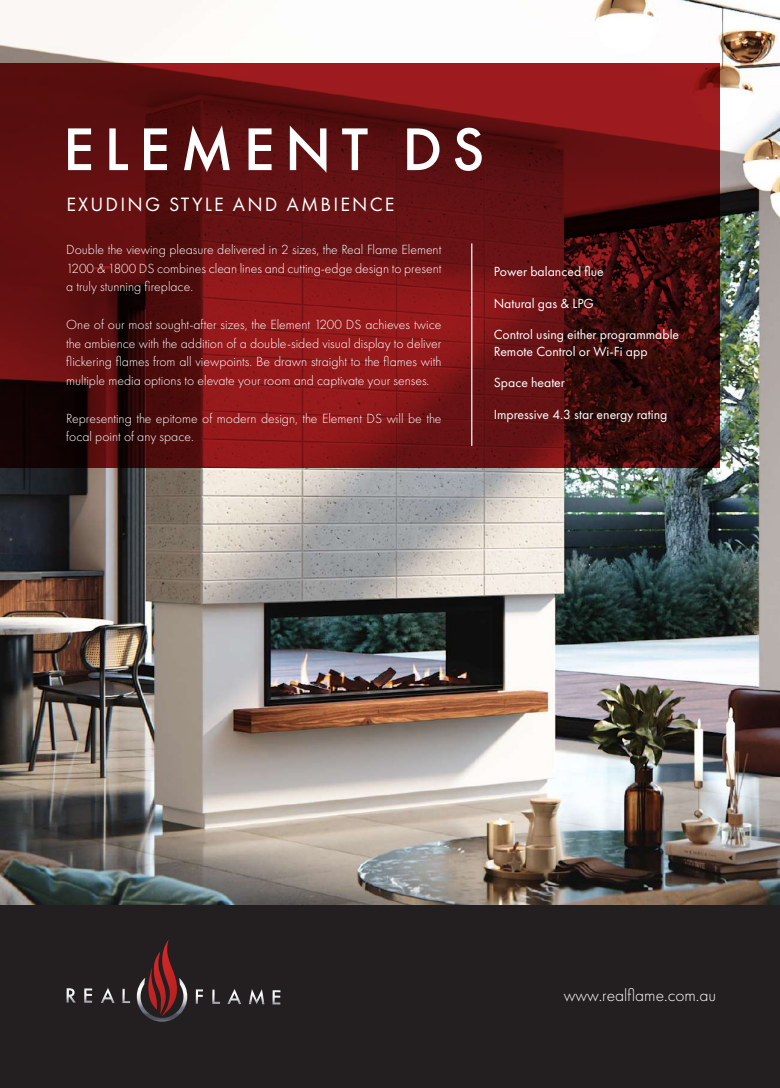
<style>
.page{position:relative;width:780px;height:1088px;background:#fff}
.page>*{position:absolute;margin:0;border:0;box-sizing:border-box;transform-origin:0 0}
.t1{font:500 62.5px "Futura PT";letter-spacing:.16em;color:#fff}
.t2{font:20px "Futura PT";letter-spacing:.11em;color:#fff}
.t3{font:300 17.5px "Futura PT";color:#fff}
.t4{font:300 13.75px/18.8px "Futura PT";color:#fff;text-align:justify}
.t5{font:13.75px/16.5px "Futura PT";color:#fff}
</style>
<div class="page">
<img style="left:0;top:0;width:780px;height:906px">
<div style="left:0;top:906px;width:780px;height:182px;background:#231f20"></div>
<svg style="left:0;top:64px;width:719px;height:404px;background:#641112"></svg>
<hr style="left:471px;top:243px;width:1px;height:203px;background:#fff">
<svg style="left:66px;top:988px;width:10px;height:14px"></svg>
<svg style="left:84px;top:988px;width:8px;height:15px"></svg>
<svg style="left:101px;top:988px;width:14px;height:15px"></svg>
<svg style="left:122px;top:989px;width:8px;height:14px"></svg>
<svg style="left:196px;top:989px;width:7px;height:14px"></svg>
<svg style="left:227px;top:989px;width:14px;height:15px"></svg>
<svg style="left:249px;top:989px;width:15px;height:15px"></svg>
<svg style="left:272px;top:990px;width:8px;height:14px"></svg>
<svg style="left:212px;top:989px;width:8px;height:15px"></svg>
<svg style="left:137px;top:939px;width:50px;height:82px"></svg>
<h1 class="t1" style="left:63px;top:112px;width:423px">ELEMENT DS</h1>
<h2 class="t2" style="left:66px;top:192px;width:330px">EXUDING STYLE AND AMBIENCE</h2>
<p class="t4" style="left:66px;top:240px;width:376px">Double the viewing pleasure delivered in 2 sizes, the Real Flame Element 1200 &amp; 1800 DS combines clean lines and cutting-edge design to present a truly stunning fireplace.</p>
<p class="t4" style="left:66px;top:315px;width:376px">One of our most sought-after sizes, the Element 1200 DS achieves twice the ambience with the addition of a double-sided visual display to deliver flickering flames from all viewpoints. Be drawn straight to the flames with multiple media options to elevate your room and captivate your senses.</p>
<p class="t4" style="left:66px;top:409px;width:376px">Representing the epitome of modern design, the Element DS will be the focal point of any space.</p>
<p class="t5" style="left:493px;top:263px;width:112px">Power balanced flue</p>
<p class="t5" style="left:493px;top:295px;width:102px">Natural gas &amp; LPG</p>
<p class="t5" style="left:493px;top:326px;width:187px">Control using either programmable<br>Remote Control or Wi-Fi app</p>
<p class="t5" style="left:493px;top:374px;width:73px">Space heater</p>
<p class="t5" style="left:493px;top:406px;width:175px">Impressive 4.3 star energy rating</p>
<p class="t3" style="left:563px;top:985px;width:154px">www.realflame.com.au</p>
</div>
